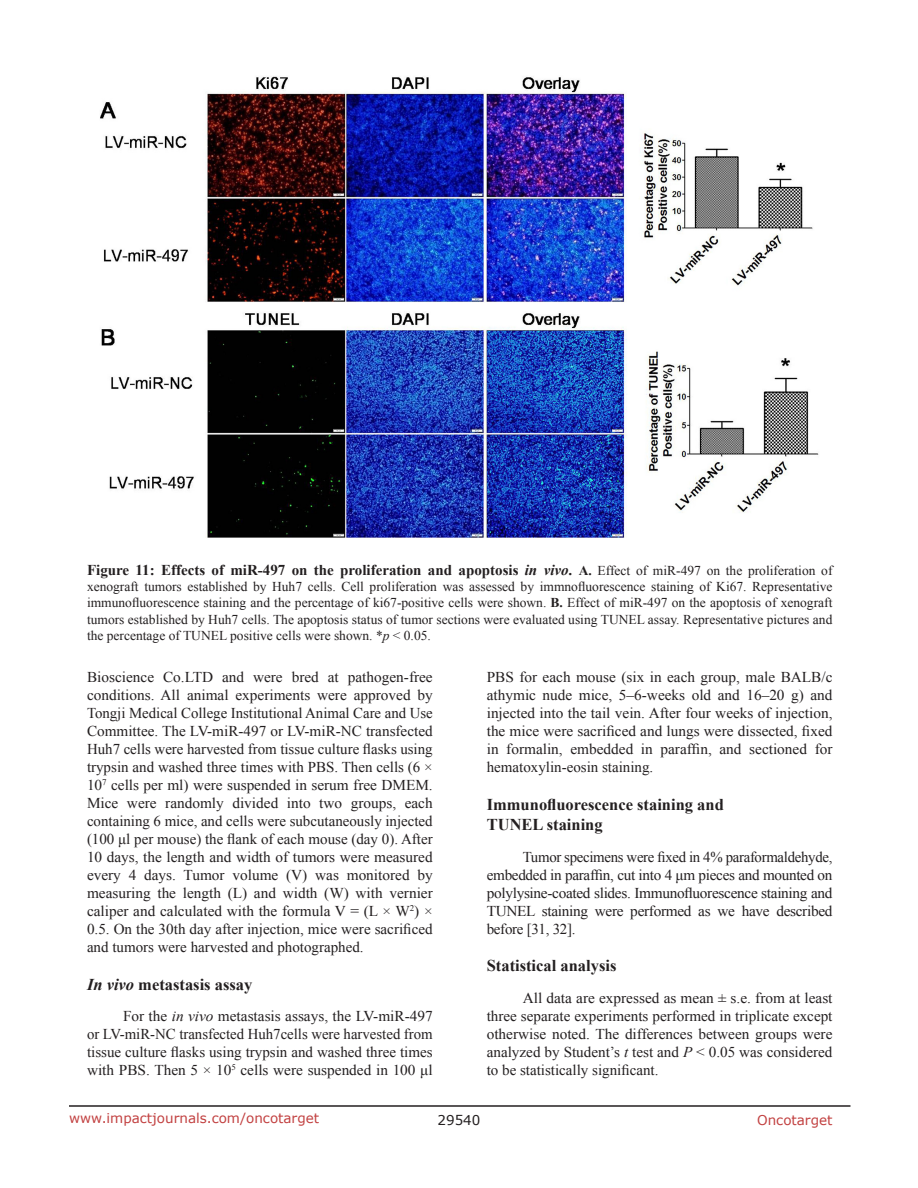
<style>
.page{position:relative;width:918px;height:1188px;background:#fff}
.page>*{position:absolute;margin:0;border:0;box-sizing:border-box;transform-origin:0 0}
.SubHeading{font:700 16.5px/19.8px "Times New Roman";color:#231f20}
.BodyText{font:15px/18px "Times New Roman";color:#231f20;text-align:justify}
.FigureText{font:700 15px "Times New Roman";color:#231f20}
.FigureText-2{font:13.5px/16.2px "Times New Roman";color:#231f20;text-align:justify}
.t1{font:13.5px "Verdana";color:#c24141}
.t2{font:13.5px "Verdana";color:#231f20}
.s1{font-style:italic}
.s2{font-size:13.5px}
.s3{font-weight:400;font-size:13.5px}
.s4{font-weight:700}
</style>
<div class="page">
<hr style="left:69px;top:1105px;width:781px;height:2px;background:#231f20">
<img style="left:100px;top:76px;width:719px;height:462px">
<p class="FigureText" style="left:87px;top:560px;width:747px">Figure 11: Effects of miR-497 on the proliferation and apoptosis <span class="s1">in vivo</span>. <span class="s2">A.</span> <span class="s3">Effect of miR-497 on the proliferation of</span></p>
<p class="FigureText-2" style="left:87px;top:578px;width:747px">xenograft tumors established by Huh7 cells. Cell proliferation was assessed by immnofluorescence staining of Ki67. Representative immunofluorescence staining and the percentage of ki67-positive cells were shown. <span class="s4">B.</span> Effect of miR-497 on the apoptosis of xenograft tumors established by Huh7 cells. The apoptosis status of tumor sections were evaluated using TUNEL assay. Representative pictures and the percentage of TUNEL positive cells were shown. *<span class="s1">p</span> &lt; 0.05.</p>
<p class="BodyText" style="left:87px;top:668px;width:347px">Bioscience Co.LTD and were bred at pathogen-free conditions. All animal experiments were approved by Tongji Medical College Institutional Animal Care and Use Committee. The LV-miR-497 or LV-miR-NC transfected Huh7 cells were harvested from tissue culture flasks using trypsin and washed three times with PBS. Then cells (6 × 10<sup>7</sup> cells per ml) were suspended in serum free DMEM.<br>Mice were randomly divided into two groups, each containing 6 mice, and cells were subcutaneously injected (100 μl per mouse) the flank of each mouse (day 0). After 10 days, the length and width of tumors were measured every 4 days. Tumor volume (V) was monitored by measuring the length (L) and width (W) with vernier caliper and calculated with the formula V = (L × W<sup>2</sup>) × 0.5. On the 30th day after injection, mice were sacrificed and tumors were harvested and photographed.</p>
<p class="SubHeading" style="left:87px;top:974px;width:167px"><span class="s1">In vivo</span> metastasis assay</p>
<p class="BodyText" style="left:87px;top:1007px;width:347px;text-indent:36px">For the <span class="s1">in vivo</span> metastasis assays, the LV-miR-497 or LV-miR-NC transfected Huh7cells were harvested from tissue culture flasks using trypsin and washed three times with PBS. Then 5 × 10<sup>5</sup> cells were suspended in 100 μl</p>
<p class="BodyText" style="left:487px;top:668px;width:347px">PBS for each mouse (six in each group, male BALB/c athymic nude mice, 5–6-weeks old and 16–20 g) and injected into the tail vein. After four weeks of injection, the mice were sacrificed and lungs were dissected, fixed in formalin, embedded in paraffin, and sectioned for hematoxylin-eosin staining.</p>
<p class="SubHeading" style="left:487px;top:794px;width:239px">Immunofluorescence staining and<br>TUNEL staining</p>
<p class="BodyText" style="left:487px;top:847px;width:347px;text-indent:36px">Tumor specimens were fixed in 4% paraformaldehyde, embedded in paraffin, cut into 4 μm pieces and mounted on polylysine-coated slides. Immunofluorescence staining and TUNEL staining were performed as we have described before [31, 32].</p>
<p class="SubHeading" style="left:487px;top:956px;width:131px">Statistical analysis</p>
<p class="BodyText" style="left:487px;top:989px;width:347px;text-indent:36px">All data are expressed as mean ± s.e. from at least three separate experiments performed in triplicate except otherwise noted. The differences between groups were analyzed by Student’s <span class="s1">t</span> test and <span class="s1">P</span> &lt; 0.05 was considered to be statistically significant.</p>
<p class="t1" style="left:69px;top:1109px;width:252px">www.impactjournals.com/oncotarget</p>
<p class="t2" style="left:438px;top:1111px;width:44px">29540</p>
<p class="t1" style="left:757px;top:1111px;width:77px">Oncotarget</p>
</div>
